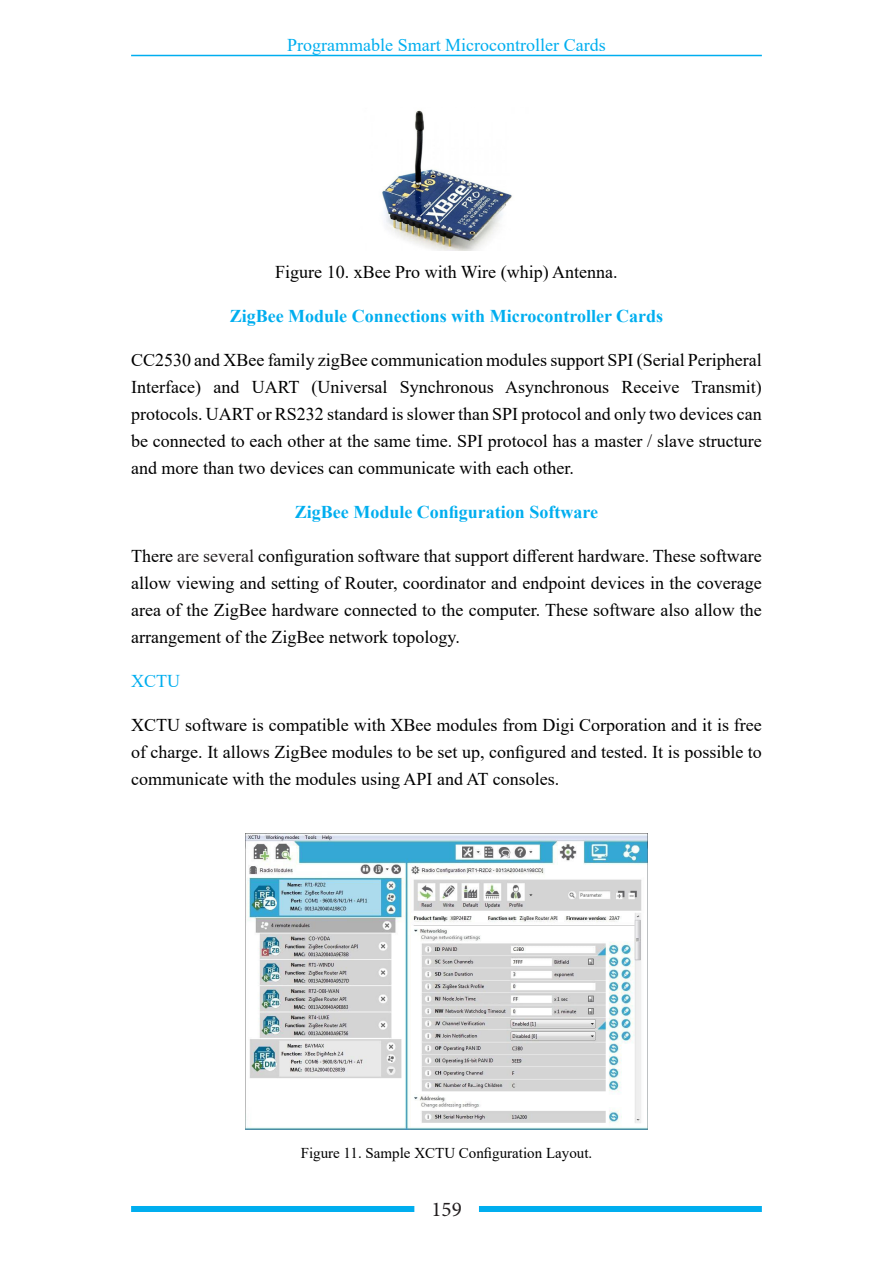
<style>
.page{position:relative;width:893px;height:1263px;background:#fff}
.page>*{position:absolute;margin:0;border:0;box-sizing:border-box;transform-origin:0 0}
.t1{font:21px "Minion Pro";color:#231f20}
.t2{font:18px/27px "Times New Roman";color:#000;text-align:justify}
.t3{font:700 18px "Times New Roman";color:#00aeef}
.t4{font:18px "Times New Roman";color:#00aeef}
.t5{font:15px "Times New Roman";color:#000}
.s1{color:#231f20}
</style>
<div class="page">
<hr style="left:131px;top:55px;width:631px;height:1px;background:#00aeef">
<div style="left:131px;top:1206px;width:283px;height:6px;background:#00aeef"></div>
<div style="left:479px;top:1206px;width:283px;height:6px;background:#00aeef"></div>
<img style="left:382px;top:110px;width:130px;height:141px">
<img style="left:246px;top:833px;width:401px;height:296px">
<p class="t4" style="left:287px;top:33px;width:320px">Programmable Smart Microcontroller Cards</p>
<p class="t2" style="left:275px;top:258px;width:344px">Figure 10. xBee Pro with Wire (whip) Antenna.</p>
<p class="t3" style="left:230px;top:303px;width:435px">ZigBee Module Connections with Microcontroller Cards</p>
<p class="t2" style="left:131px;top:346px;width:632px">CC2530 and XBee family zigBee communication modules support SPI (Serial Peripheral Interface) and UART (Universal Synchronous Asynchronous Receive Transmit) protocols. UART or RS232 standard is slower than SPI protocol and only two devices can be connected to each other at the same time. SPI protocol has a master / slave structure and more than two devices can communicate with each other.</p>
<p class="t3" style="left:295px;top:499px;width:305px">ZigBee Module Configuration Software</p>
<p class="t2" style="left:131px;top:542px;width:632px">There <span class="s1">are several</span> configuration software that support different hardware. These software allow viewing and setting of Router, coordinator and endpoint devices in the coverage area of the ZigBee hardware connected to the computer. These software also allow the arrangement of the ZigBee network topology.</p>
<p class="t4" style="left:131px;top:668px;width:50px">XCTU</p>
<p class="t2" style="left:131px;top:711px;width:632px">XCTU software is compatible with XBee modules from Digi Corporation and it is free of charge. It allows ZigBee modules to be set up, configured and tested. It is possible to communicate with the modules using API and AT consoles.</p>
<p class="t5" style="left:301px;top:1143px;width:293px">Figure 11. Sample XCTU Configuration Layout.</p>
<p class="t1" style="left:432px;top:1195px;width:32px">159</p>
</div>
